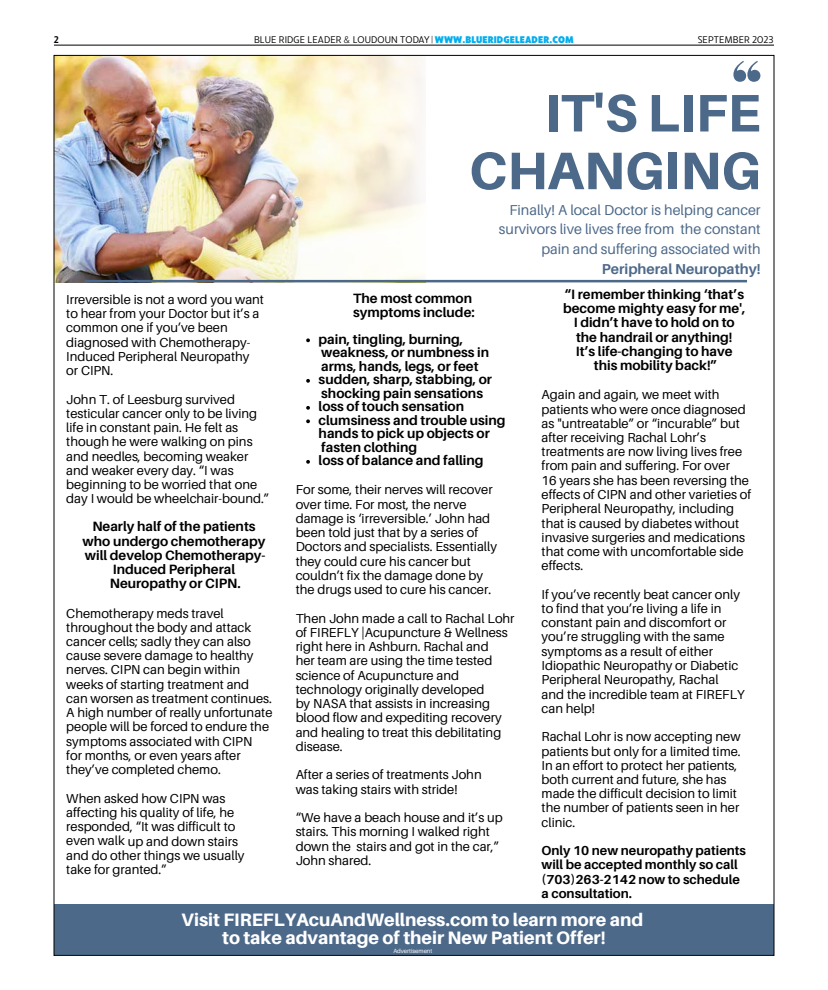
<style>
.page{position:relative;width:828px;height:990px;background:#fff}
.page>*{position:absolute;margin:0;border:0;box-sizing:border-box;transform-origin:0 0}
.t1{font:800 52.8px/57.7px "Aileron";color:#4d6989;text-align:right}
.t2{font:800 18px/18px "Aileron";color:#fff;text-align:center}
.t3{font:14.4px/20px "Aileron";color:#4d6989;text-align:right}
.t4{font:700 14.4px "Aileron";color:#4d6989}
.t5{font:700 13.5px/13.5px "Aileron";color:#000}
.t6{font:13px/14.2px "Aileron";color:#000}
.t7{font:700 13px/14.2px "Aileron";color:#000}
.t8{font:10px "Ruck Sack";letter-spacing:.01em;color:#000}
.t9{font:600 10px "Ruck Sack";color:#000}
.t10{font:6px "Aileron";color:#fff}
.s1{font-family:"Proxima Nova";font-weight:300}
.s2{font-weight:900}
.s3{font-weight:900;color:#00aeef}
</style>
<div class="page">
<img style="left:56px;top:57px;width:370px;height:226px">
<img style="left:210px;top:57px;width:216px;height:222px">
<svg style="left:85px;top:280px;width:662px;height:2px"></svg>
<svg style="left:733px;top:61px;width:27px;height:21px"></svg>
<svg style="left:306px;top:338px;width:4px;height:4px"></svg>
<svg style="left:306px;top:379px;width:4px;height:4px"></svg>
<svg style="left:306px;top:406px;width:4px;height:4px"></svg>
<svg style="left:306px;top:419px;width:4px;height:4px"></svg>
<svg style="left:306px;top:460px;width:4px;height:4px"></svg>
<div style="left:54px;top:904px;width:720px;height:51px;background:#4d6989"></div>
<hr style="left:54px;top:45px;width:720px;height:1px;background:#000">
<p class="t9" style="left:54px;top:32px;width:7px">2</p>
<p class="t8" style="left:254px;top:32px;width:321px">BLUE RIDGE LEADER <span class="s1">&amp;</span> LOUDOUN TODAY <span class="s2">|</span> <span class="s3">WWW.BLUERIDGELEADER.COM</span></p>
<p class="t8" style="left:698px;top:32px;width:77px">SEPTEMBER 2023</p>
<h1 class="t1" style="left:469px;top:84px;width:293px">IT'S LIFE<br>CHANGING</h1>
<p class="t3" style="left:499px;top:200px;width:263px">Finally! A local Doctor is helping cancer survivors live lives free from the constant pain and suffering associated with</p>
<p class="t4" style="left:602px;top:261px;width:160px">Peripheral Neuropathy!</p>
<p class="t5" style="left:563px;top:287px;width:184px;line-height:14.3px;text-align:center">“I remember thinking ‘that’s become mighty easy for me',<br>I didn’t have to hold on to the handrail or anything!<br>It’s life-changing to have this mobility back!”</p>
<p class="t6" style="left:542px;top:388px;width:211px">Again and again, we meet with patients who were once diagnosed as "untreatable” or “incurable” but after receiving Rachal Lohr’s treatments are now living lives free from pain and suffering. For over<br>16 years she has been reversing the effects of CIPN and other varieties of<br>Peripheral Neuropathy, including that is caused by diabetes without invasive surgeries and medications that come with uncomfortable side effects.</p>
<p class="t6" style="left:542px;top:587px;width:205px">If you’ve recently beat cancer only to find that you’re living a life in constant pain and discomfort or you’re struggling with the same symptoms as a result of either<br>Idiopathic Neuropathy or Diabetic<br>Peripheral Neuropathy, Rachal<br>and the incredible team at FIREFLY can help!</p>
<p class="t6" style="left:542px;top:730px;width:201px">Rachal Lohr is now accepting new patients but only for a limited time.<br>In an effort to protect her patients, both current and future, she has made the difficult decision to limit the number of patients seen in her clinic.</p>
<p class="t7" style="left:542px;top:844px;width:206px">Only 10 new neuropathy patients will be accepted monthly so call (703)263-2142 now to schedule a consultation.</p>
<h2 class="t2" style="left:181px;top:911px;width:464px">Visit FIREFLYAcuAndWellness.com to learn more and to take advantage of their New Patient Offer!</h2>
<p class="t10" style="left:393px;top:948px;width:41px">Advertisement</p>
<p class="t5" style="left:353px;top:292px;width:123px">The most common symptoms include:</p>
<p class="t6" style="left:66px;top:293px;width:199px">Irreversible is not a word you want to hear from your Doctor but it’s a common one if you’ve been diagnosed with Chemotherapy-<br>Induced Peripheral Neuropathy or CIPN.</p>
<p class="t6" style="left:66px;top:392px;width:205px">John T. of Leesburg survived testicular cancer only to be living life in constant pain. He felt as though he were walking on pins and needles, becoming weaker and weaker every day. “I was beginning to be worried that one day I would be wheelchair-bound.”</p>
<p class="t5" style="left:83px;top:519px;width:184px;line-height:14.3px;text-align:center">Nearly half of the patients who undergo chemotherapy will develop Chemotherapy-<br>Induced Peripheral<br>Neuropathy or CIPN.</p>
<p class="t6" style="left:66px;top:606px;width:208px">Chemotherapy meds travel throughout the body and attack cancer cells; sadly they can also cause severe damage to healthy nerves. CIPN can begin within weeks of starting treatment and can worsen as treatment continues.<br>A high number of really unfortunate people will be forced to endure the symptoms associated with CIPN<br>for months, or even years after they’ve completed chemo.</p>
<p class="t6" style="left:66px;top:791px;width:180px">When asked how CIPN was affecting his quality of life, he responded, “It was difficult to even walk up and down stairs and do other things we usually take for granted.”</p>
<p class="t5" style="left:319px;top:332px;width:189px">pain, tingling, burning, weakness, or numbness in arms, hands, legs, or feet sudden, sharp, stabbing, or shocking pain sensations loss of touch sensation clumsiness and trouble using hands to pick up objects or fasten clothing<br>loss of balance and falling</p>
<p class="t6" style="left:296px;top:483px;width:203px">For some, their nerves will recover over time. For most, the nerve damage is ‘irreversible.’ John had been told just that by a series of Doctors and specialists. Essentially they could cure his cancer but couldn’t fix the damage done by the drugs used to cure his cancer.</p>
<p class="t6" style="left:296px;top:611px;width:220px">Then John made a call to Rachal Lohr of FIREFLY |Acupuncture &amp; Wellness right here in Ashburn. Rachal and<br>her team are using the time tested science of Acupuncture and technology originally developed<br>by NASA that assists in increasing blood flow and expediting recovery and healing to treat this debilitating disease.</p>
<p class="t6" style="left:296px;top:768px;width:188px">After a series of treatments John was taking stairs with stride!</p>
<p class="t6" style="left:296px;top:811px;width:209px">“We have a beach house and it’s up stairs. This morning I walked right down the stairs and got in the car,”<br>John shared.</p>
</div>
